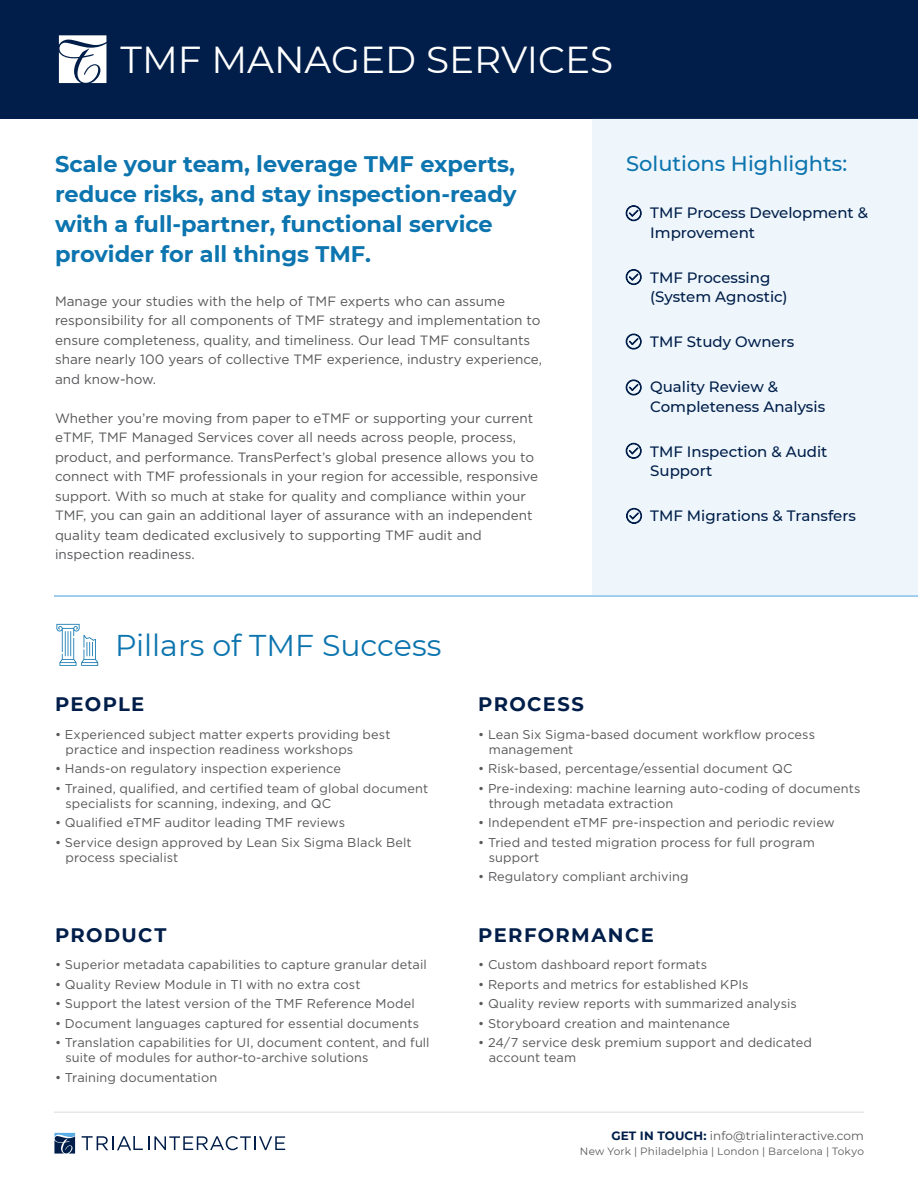
<style>
.page{position:relative;width:918px;height:1188px;background:#fff}
.page>*{position:absolute;margin:0;border:0;box-sizing:border-box;transform-origin:0 0}
.t1{font:37.5px "Montserrat";color:#fff}
.t2{font:30px "Montserrat";color:#0c74ae}
.t3{font:700 22.5px/30px "Montserrat";color:#0c74ae}
.t4{font:500 21px "Montserrat";color:#0c74ae}
.t5{font:700 19.5px "Montserrat";letter-spacing:.07em;color:#001e49}
.t6{font:500 15px/19.5px "Montserrat";color:#001e49}
.t7{font:13.5px/19.5px "Gotham";color:#57585a}
.t8{font:12.75px/15px "Gotham";letter-spacing:.01em;color:#57585a}
.t9{font:12px "Montserrat";letter-spacing:.01em;color:#57585a}
.t10{font:10.5px "Montserrat";letter-spacing:.02em;color:#57585a}
.s1{font-weight:700;color:#001e49}
</style>
<div class="page">
<div style="left:0;top:0;width:918px;height:118px;background:#001e49"></div>
<div style="left:593px;top:118px;width:325px;height:477px;background:#eef6fc"></div>
<svg style="left:82px;top:1136px;width:61px;height:14px"></svg>
<svg style="left:149px;top:1136px;width:136px;height:14px"></svg>
<svg style="left:54px;top:1133px;width:21px;height:21px"></svg>
<hr style="left:54px;top:595px;width:864px;height:2px;background:#5aace5">
<hr style="left:54px;top:1111px;width:810px;height:2px;background:#e6e7e9">
<svg style="left:56px;top:624px;width:42px;height:42px"></svg>
<svg style="left:59px;top:35px;width:47px;height:48px;background:#d2d7df"></svg>
<svg style="left:626px;top:205px;width:16px;height:16px"></svg>
<svg style="left:626px;top:269px;width:16px;height:16px"></svg>
<svg style="left:626px;top:334px;width:16px;height:15px"></svg>
<svg style="left:626px;top:380px;width:16px;height:15px"></svg>
<svg style="left:626px;top:443px;width:16px;height:16px"></svg>
<svg style="left:626px;top:508px;width:16px;height:16px"></svg>
<h1 class="t1" style="left:121px;top:34px;width:494px">TMF MANAGED SERVICES</h1>
<h3 class="t3" style="left:55px;top:148px;width:463px">Scale your team, leverage TMF experts, reduce risks, and stay inspection-ready with a full-partner, functional service provider for all things TMF.</h3>
<p class="t7" style="left:55px;top:291px;width:489px">Manage your studies with the help of TMF experts who can assume responsibility for all components of TMF strategy and implementation to ensure completeness, quality, and timeliness. Our lead TMF consultants share nearly 100 years of collective TMF experience, industry experience, and know-how.</p>
<p class="t7" style="left:55px;top:408px;width:485px">Whether you’re moving from paper to eTMF or supporting your current eTMF, TMF Managed Services cover all needs across people, process, product, and performance. TransPerfect’s global presence allows you to connect with TMF professionals in your region for accessible, responsive support. With so much at stake for quality and compliance within your TMF, you can gain an additional layer of assurance with an independent quality team dedicated exclusively to supporting TMF audit and inspection readiness.</p>
<h2 class="t2" style="left:115px;top:624px;width:328px">Pillars of TMF Success</h2>
<h3 class="t4" style="left:626px;top:149px;width:223px">Solutions Highlights:</h3>
<p class="t6" style="left:650px;top:202px;width:219px">TMF Process Development &amp;<br>Improvement</p>
<p class="t6" style="left:650px;top:267px;width:139px">TMF Processing (System Agnostic)</p>
<p class="t6" style="left:650px;top:331px;width:146px">TMF Study Owners</p>
<p class="t6" style="left:650px;top:376px;width:176px">Quality Review &amp;<br>Completeness Analysis</p>
<p class="t6" style="left:650px;top:441px;width:179px">TMF Inspection &amp; Audit<br>Support</p>
<p class="t6" style="left:650px;top:505px;width:207px">TMF Migrations &amp; Transfers</p>
<h3 class="t5" style="left:55px;top:690px;width:91px">PEOPLE</h3>
<p class="t8" style="left:66px;top:726px;width:326px;text-indent:-11px">• Experienced subject matter experts providing best practice and inspection readiness workshops</p>
<p class="t8" style="left:55px;top:761px;width:288px">• Hands-on regulatory inspection experience</p>
<p class="t8" style="left:66px;top:780px;width:364px;text-indent:-11px">• Trained, qualified, and certified team of global document specialists for scanning, indexing, and QC</p>
<p class="t8" style="left:55px;top:815px;width:292px">• Qualified eTMF auditor leading TMF reviews</p>
<p class="t8" style="left:66px;top:834px;width:348px;text-indent:-11px">• Service design approved by Lean Six Sigma Black Belt process specialist</p>
<h3 class="t5" style="left:55px;top:921px;width:113px">PRODUCT</h3>
<p class="t8" style="left:55px;top:957px;width:373px">• Superior metadata capabilities to capture granular detail</p>
<p class="t8" style="left:55px;top:976px;width:307px">• Quality Review Module in TI with no extra cost</p>
<p class="t8" style="left:55px;top:996px;width:361px">• Support the latest version of the TMF Reference Model</p>
<p class="t8" style="left:55px;top:1015px;width:366px">• Document languages captured for essential documents</p>
<p class="t8" style="left:66px;top:1035px;width:366px;text-indent:-11px">• Translation capabilities for UI, document content, and full suite of modules for author-to-archive solutions</p>
<p class="t8" style="left:55px;top:1069px;width:164px">• Training documentation</p>
<h3 class="t5" style="left:478px;top:690px;width:107px">PROCESS</h3>
<p class="t8" style="left:489px;top:726px;width:328px;text-indent:-11px">• Lean Six Sigma-based document workflow process management</p>
<p class="t8" style="left:478px;top:761px;width:316px">• Risk-based, percentage/essential document QC</p>
<p class="t8" style="left:489px;top:780px;width:373px;text-indent:-11px">• Pre-indexing: machine learning auto-coding of documents through metadata extraction</p>
<p class="t8" style="left:478px;top:815px;width:358px">• Independent eTMF pre-inspection and periodic review</p>
<p class="t8" style="left:489px;top:834px;width:328px;text-indent:-11px">• Tried and tested migration process for full program support</p>
<p class="t8" style="left:478px;top:869px;width:212px">• Regulatory compliant archiving</p>
<h3 class="t5" style="left:478px;top:921px;width:177px">PERFORMANCE</h3>
<p class="t8" style="left:478px;top:957px;width:231px">• Custom dashboard report formats</p>
<p class="t8" style="left:478px;top:976px;width:272px">• Reports and metrics for established KPIs</p>
<p class="t8" style="left:478px;top:996px;width:320px">• Quality review reports with summarized analysis</p>
<p class="t8" style="left:478px;top:1015px;width:253px">• Storyboard creation and maintenance</p>
<p class="t8" style="left:489px;top:1035px;width:325px;text-indent:-11px">• 24/7 service desk premium support and dedicated account team</p>
<p class="t9" style="left:611px;top:1128px;width:254px"><span class="s1">GET IN TOUCH:</span> info@trialinteractive.com</p>
<p class="t10" style="left:580px;top:1144px;width:286px">New York | Philadelphia | London | Barcelona | Tokyo</p>
</div>
